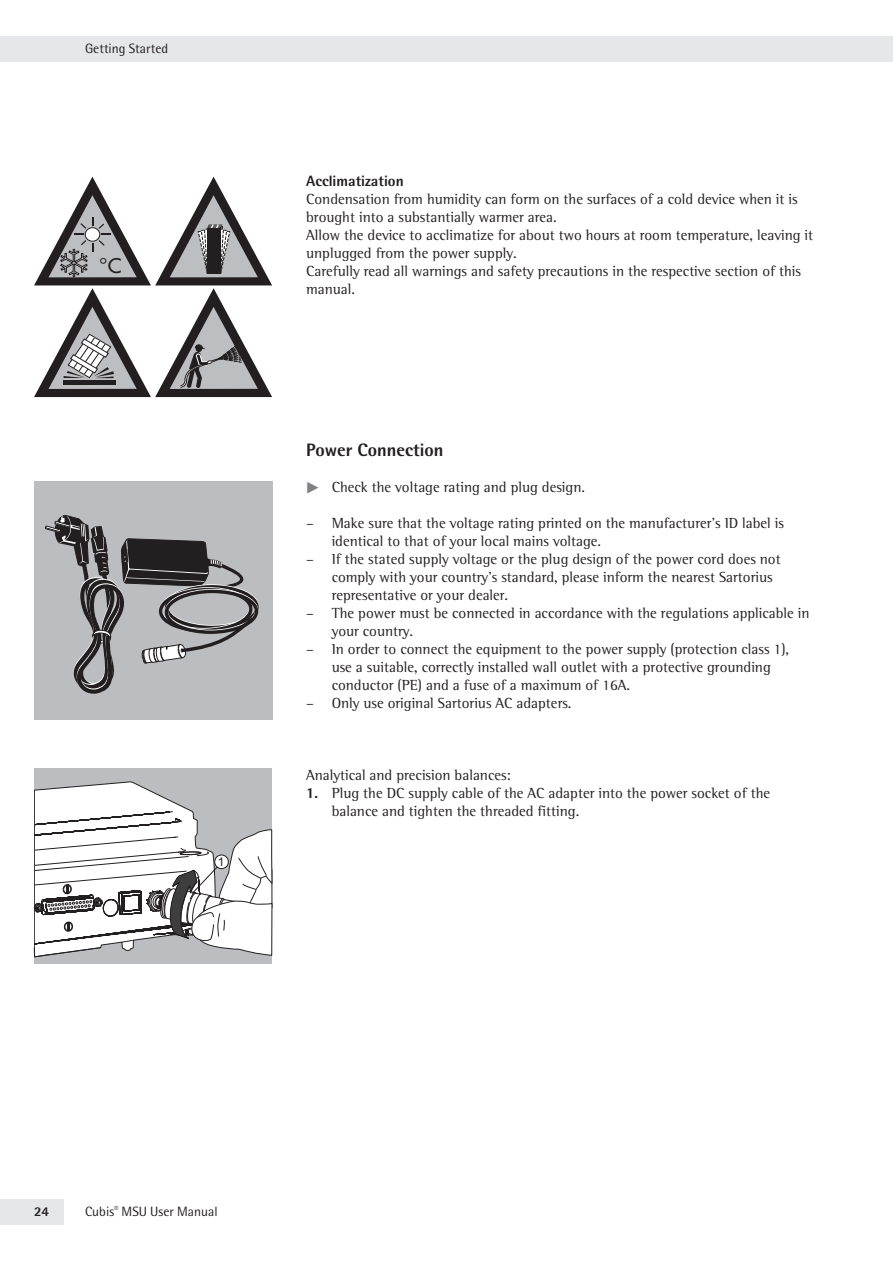
<style>
.page{position:relative;width:893px;height:1263px;background:#fff}
.page>*{position:absolute;margin:0;border:0;box-sizing:border-box;transform-origin:0 0}
.t1{font:19.65px "Futura";color:#231f20;scale:1.08 1}
.t2{font:800 18px "Sartorius Rotis Sans 2013";color:#231f20}
.t3{font:15px/18px "Sartorius Rotis Mail 2013";color:#231f20}
.t4{font:800 15px "Sartorius Rotis Sans 2013";color:#231f20}
.t5{font:13.5px "Sartorius Rotis Sans";color:#231f20}
.t6{font:800 13.5px "Sartorius Rotis Sans";color:#231f20}
.t7{font:12px "Arial";color:#231f20}
.s1{font-family:"Pik 6";color:#808285}
.s2{font-family:"Sartorius Rotis Sans 2013";font-weight:800}
</style>
<div class="page">
<div style="left:0;top:1199px;width:64px;height:26px;background:#e6e7e9"></div>
<div style="left:0;top:36px;width:893px;height:26px;background:#e6e7e9"></div>
<svg style="left:34px;top:177px;width:238px;height:220px"></svg>
<div style="left:34px;top:481px;width:238px;height:238px;background:#bcbdc0"></div>
<svg style="left:45px;top:515px;width:214px;height:179px"></svg>
<div style="left:34px;top:768px;width:238px;height:196px;background:#bcbdc0"></div>
<svg style="left:34px;top:782px;width:238px;height:176px"></svg>
<p class="t5" style="left:85px;top:43px;width:85px">Getting Started</p>
<h1 class="t1" style="left:99px;top:256px;width:22px">°C</h1>
<p class="t7" style="left:218px;top:855px;width:8px">1</p>
<p class="t4" style="left:306px;top:176px;width:99px">Acclimatization</p>
<p class="t3" style="left:306px;top:191px;width:509px">Condensation from humidity can form on the surfaces of a cold device when it is brought into a substantially warmer area.<br>Allow the device to acclimatize for about two hours at room temperature, leaving it unplugged from the power supply.<br>Carefully read all warnings and safety precautions in the respective section of this manual.</p>
<p class="t2" style="left:306px;top:444px;width:139px">Power Connection</p>
<p class="t3" style="left:306px;top:479px;width:280px"><span class="s1">t</span> Check the voltage rating and plug design.</p>
<p class="t3" style="left:332px;top:515px;width:454px;text-indent:-26px">– Make sure that the voltage rating printed on the manufacturer’s ID label is identical to that of your local mains voltage.</p>
<p class="t3" style="left:332px;top:551px;width:451px;text-indent:-26px">– If the stated supply voltage or the plug design of the power cord does not comply with your country’s standard, please inform the nearest Sartorius representative or your dealer.</p>
<p class="t3" style="left:332px;top:605px;width:479px;text-indent:-26px">– The power must be connected in accordance with the regulations applicable in your country.</p>
<p class="t3" style="left:332px;top:641px;width:459px;text-indent:-26px">– In order to connect the equipment to the power supply (protection class 1), use a suitable, correctly installed wall outlet with a protective grounding conductor (PE) and a fuse of a maximum of 16A.</p>
<p class="t3" style="left:306px;top:695px;width:267px">– Only use original Sartorius AC adapters.</p>
<p class="t3" style="left:306px;top:767px;width:206px">Analytical and precision balances:</p>
<p class="t3" style="left:332px;top:785px;width:440px;text-indent:-26px"><span class="s2">1.</span> Plug the DC supply cable of the AC adapter into the power socket of the balance and tighten the threaded fitting.</p>
<p class="t6" style="left:34px;top:1207px;width:17px">24</p>
<p class="t5" style="left:85px;top:1207px;width:134px">Cubis<sup>®</sup> MSU User Manual</p>
</div>
